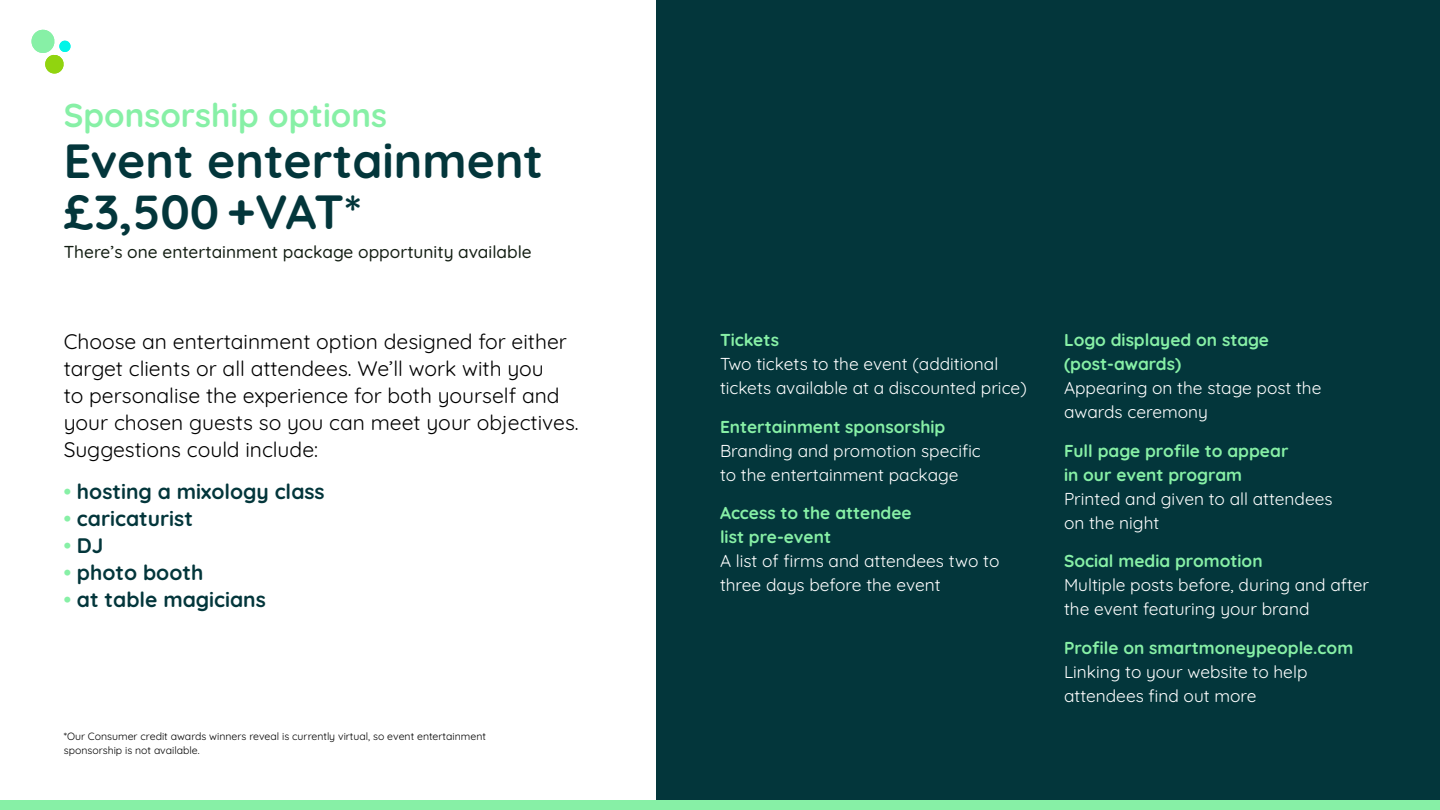
<style>
.page{position:relative;width:1440px;height:810px;background:#fff}
.page>*{position:absolute;margin:0;border:0;box-sizing:border-box;transform-origin:0 0}
.t1{font:700 48px/51px "Quicksand";color:#03363b}
.t2{font:700 33px "Quicksand";color:#87f0a6}
.t3{font:21px/27px "Quicksand";color:#000}
.t4{font:700 21px "Quicksand";color:#03363b}
.t5{font:17.25px/24px "Quicksand";color:#fff}
.t6{font:700 17.25px/24px "Quicksand";color:#87f0a6}
.t7{font:500 17.25px "Quicksand";color:#141f14}
.t8{font:10.5px/14.2px "Quicksand";color:#000}
.s1{color:#87f0a6}
</style>
<div class="page">
<div style="left:656px;top:0;width:784px;height:810px;background:#03363b"></div>
<div style="left:0;top:800px;width:1440px;height:10px;background:#87f0a6"></div>
<svg style="left:32px;top:29px;width:39px;height:45px"></svg>
<h2 class="t2" style="left:64px;top:89px;width:325px">Sponsorship options</h2>
<h1 class="t1" style="left:64px;top:130px;width:481px">Event entertainment £3,500 +VAT*</h1>
<p class="t7" style="left:64px;top:238px;width:469px">There’s one entertainment package opportunity available</p>
<p class="t3" style="left:64px;top:326px;width:516px">Choose an entertainment option designed for either target clients or all attendees. We’ll work with you<br>to personalise the experience for both yourself and your chosen guests so you can meet your objectives.<br>Suggestions could include:</p>
<p class="t4" style="left:64px;top:476px;width:262px"><span class="s1">•</span> hosting a mixology class</p>
<p class="t4" style="left:64px;top:503px;width:131px"><span class="s1">•</span> caricaturist</p>
<p class="t4" style="left:64px;top:530px;width:41px"><span class="s1">•</span> DJ</p>
<p class="t4" style="left:64px;top:557px;width:141px"><span class="s1">•</span> photo booth</p>
<p class="t4" style="left:64px;top:584px;width:204px"><span class="s1">•</span> at table magicians</p>
<p class="t8" style="left:64px;top:728px;width:424px">*Our Consumer credit awards winners reveal is currently virtual, so event entertainment sponsorship is not available.</p>
<p class="t6" style="left:720px;top:326px;width:61px">Tickets</p>
<p class="t5" style="left:720px;top:350px;width:308px">Two tickets to the event (additional tickets available at a discounted price)</p>
<p class="t6" style="left:720px;top:413px;width:227px">Entertainment sponsorship</p>
<p class="t5" style="left:720px;top:437px;width:262px">Branding and promotion specific to the entertainment package</p>
<p class="t6" style="left:720px;top:500px;width:193px">Access to the attendee list pre-event</p>
<p class="t5" style="left:720px;top:548px;width:281px">A list of firms and attendees two to three days before the event</p>
<p class="t6" style="left:1064px;top:326px;width:207px">Logo displayed on stage (post-awards)</p>
<p class="t5" style="left:1064px;top:374px;width:259px">Appearing on the stage post the awards ceremony</p>
<p class="t6" style="left:1064px;top:437px;width:226px">Full page profile to appear in our event program</p>
<p class="t5" style="left:1064px;top:485px;width:270px">Printed and given to all attendees on the night</p>
<p class="t6" style="left:1064px;top:548px;width:200px">Social media promotion</p>
<p class="t5" style="left:1064px;top:572px;width:307px">Multiple posts before, during and after the event featuring your brand</p>
<p class="t6" style="left:1064px;top:634px;width:291px">Profile on smartmoneypeople.com</p>
<p class="t5" style="left:1064px;top:658px;width:245px">Linking to your website to help attendees find out more</p>
</div>
